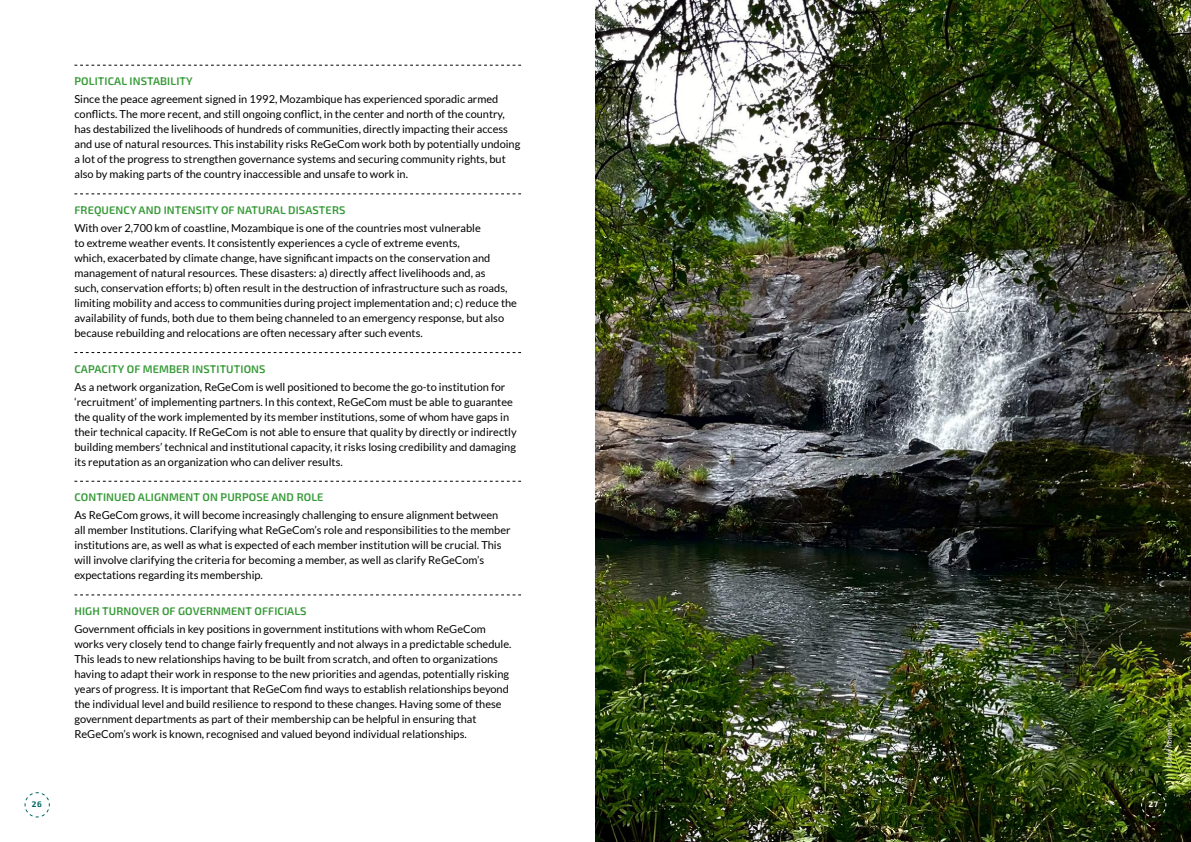
<style>
.page{position:relative;width:1191px;height:842px;background:#fff}
.page>*{position:absolute;margin:0;border:0;box-sizing:border-box;transform-origin:0 0}
.t1{font:11px/15px "Lato";color:#000}
.t2{font:600 11px "Exo 2";letter-spacing:.01em;color:#369a37}
.t3{font:700 8px "Exo 2";color:#036666}
.t4{font:700 8px "Exo 2";color:#fff}
.t5{font:italic 7px "Lato";color:#fff}
</style>
<div class="page">
<svg style="left:74px;top:65px;width:447px;height:1px"></svg>
<svg style="left:74px;top:194px;width:447px;height:1px"></svg>
<svg style="left:74px;top:352px;width:447px;height:1px"></svg>
<svg style="left:74px;top:481px;width:447px;height:1px"></svg>
<svg style="left:74px;top:595px;width:447px;height:1px"></svg>
<img style="left:595px;top:0;width:596px;height:842px">
<svg style="left:25px;top:792px;width:25px;height:25px"></svg>
<svg style="left:1141px;top:792px;width:25px;height:25px"></svg>
<p class="t2" style="left:74px;top:73px;width:120px">POLITICAL INSTABILITY</p>
<p class="t1" style="left:74px;top:92px;width:447px">Since the peace agreement signed in 1992, Mozambique has experienced sporadic armed conflicts. The more recent, and still ongoing conflict, in the center and north of the country, has destabilized the livelihoods of hundreds of communities, directly impacting their access and use of natural resources. This instability risks ReGeCom work both by potentially undoing a lot of the progress to strengthen governance systems and securing community rights, but also by making parts of the country inaccessible and unsafe to work in.</p>
<p class="t2" style="left:74px;top:202px;width:272px">FREQUENCY AND INTENSITY OF NATURAL DISASTERS</p>
<p class="t1" style="left:74px;top:220px;width:444px">With over 2,700 km of coastline, Mozambique is one of the countries most vulnerable<br>to extreme weather events. It consistently experiences a cycle of extreme events,<br>which, exacerbated by climate change, have significant impacts on the conservation and management of natural resources. These disasters: a) directly affect livelihoods and, as<br>such, conservation efforts; b) often result in the destruction of infrastructure such as roads, limiting mobility and access to communities during project implementation and; c) reduce the availability of funds, both due to them being channeled to an emergency response, but also because rebuilding and relocations are often necessary after such events.</p>
<p class="t2" style="left:74px;top:361px;width:193px">CAPACITY OF MEMBER INSTITUTIONS</p>
<p class="t1" style="left:74px;top:379px;width:444px">As a network organization, ReGeCom is well positioned to become the go-to institution for ‘recruitment’ of implementing partners. In this context, ReGeCom must be able to guarantee the quality of the work implemented by its member institutions, some of whom have gaps in their technical capacity. If ReGeCom is not able to ensure that quality by directly or indirectly building members’ technical and institutional capacity, it risks losing credibility and damaging its reputation as an organization who can deliver results.</p>
<p class="t2" style="left:74px;top:490px;width:250px">CONTINUED ALIGNMENT ON PURPOSE AND ROLE</p>
<p class="t1" style="left:74px;top:508px;width:438px">As ReGeCom grows, it will become increasingly challenging to ensure alignment between all member Institutions. Clarifying what ReGeCom’s role and responsibilities to the member institutions are, as well as what is expected of each member institution will be crucial. This will involve clarifying the criteria for becoming a member, as well as clarify ReGeCom’s expectations regarding its membership.</p>
<p class="t2" style="left:74px;top:603px;width:234px">HIGH TURNOVER OF GOVERNMENT OFFICIALS</p>
<p class="t1" style="left:74px;top:621px;width:438px">Government officials in key positions in government institutions with whom ReGeCom works very closely tend to change fairly frequently and not always in a predictable schedule.<br>This leads to new relationships having to be built from scratch, and often to organizations having to adapt their work in response to the new priorities and agendas, potentially risking years of progress. It is important that ReGeCom find ways to establish relationships beyond the individual level and build resilience to respond to these changes. Having some of these government departments as part of their membership can be helpful in ensuring that ReGeCom’s work is known, recognised and valued beyond individual relationships.</p>
<p class="t5" style="left:1165px;top:768px;width:47px;rotate:-90deg">©José Monteiro</p>
<p class="t3" style="left:32px;top:798px;width:12px">26</p>
<p class="t4" style="left:1148px;top:798px;width:11px">27</p>
</div>
